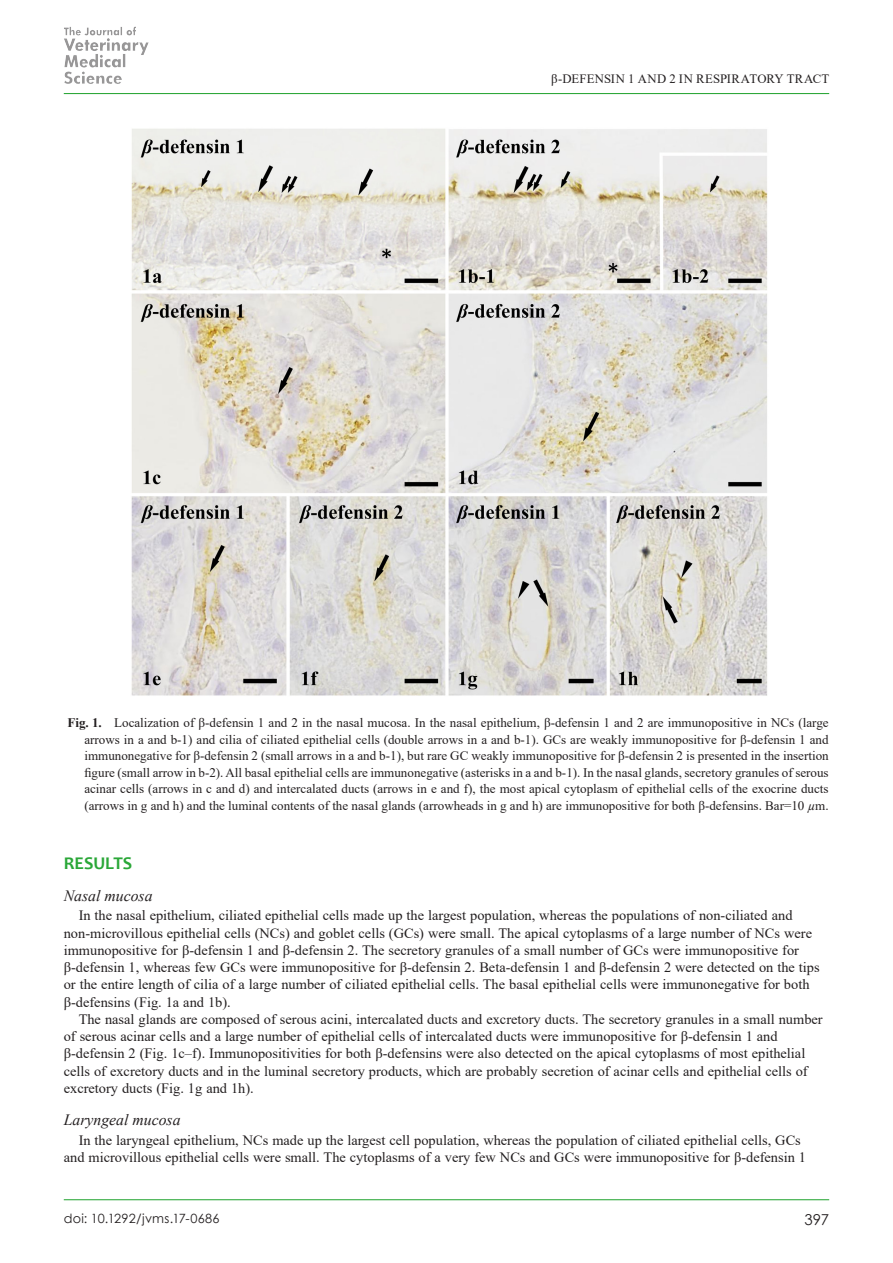
<style>
.page{position:relative;width:893px;height:1263px;background:#fff}
.page>*{position:absolute;margin:0;border:0;box-sizing:border-box;transform-origin:0 0}
.t1{font:700 18px "Candara";color:#2aa738}
.t2{font:italic 15.75px "Times New Roman";color:#231f20}
.t3{font:15px "Century Gothic";color:#231f20}
.t4{font:14.25px/17.2px "Times New Roman";color:#231f20}
.t5{font:13.05px/16.5px "Times New Roman";color:#231f20;text-align:justify}
.t6{font:12.75px "Times New Roman";letter-spacing:.01em;color:#231f20}
.t7{font:12.75px "Century Gothic";letter-spacing:.02em;color:#231f20}
.s1{font-weight:700}
.s2{font-style:italic}
</style>
<div class="page">
<img style="left:64px;top:27px;width:74px;height:24px">
<hr style="left:64px;top:93px;width:765px;height:1px;background:#2aa738">
<hr style="left:64px;top:1199px;width:765px;height:1px;background:#2aa738">
<img style="left:131px;top:128px;width:637px;height:568px">
<p class="t6" style="left:551px;top:70px;width:279px">β-DEFENSIN 1 AND 2 IN RESPIRATORY TRACT</p>
<p class="t5" style="left:84px;top:714px;width:746px;text-indent:-17px"><span class="s1">Fig. 1.</span> Localization of β-defensin 1 and 2 in the nasal mucosa. In the nasal epithelium, β-defensin 1 and 2 are immunopositive in NCs (large arrows in a and b-1) and cilia of ciliated epithelial cells (double arrows in a and b-1). GCs are weakly immunopositive for β-defensin 1 and immunonegative for β-defensin 2 (small arrows in a and b-1), but rare GC weakly immunopositive for β-defensin 2 is presented in the insertion figure (small arrow in b-2). All basal epithelial cells are immunonegative (asterisks in a and b-1). In the nasal glands, secretory granules of serous acinar cells (arrows in c and d) and intercalated ducts (arrows in e and f), the most apical cytoplasm of epithelial cells of the exocrine ducts (arrows in g and h) and the luminal contents of the nasal glands (arrowheads in g and h) are immunopositive for both β-defensins. Bar=10 <span class="s2">µ</span>m.</p>
<p class="t1" style="left:64px;top:851px;width:70px">RESULTS</p>
<p class="t2" style="left:64px;top:885px;width:90px">Nasal mucosa</p>
<p class="t4" style="left:64px;top:906px;width:757px;text-indent:15px">In the nasal epithelium, ciliated epithelial cells made up the largest population, whereas the populations of non-ciliated and non-microvillous epithelial cells (NCs) and goblet cells (GCs) were small. The apical cytoplasms of a large number of NCs were immunopositive for β-defensin 1 and β-defensin 2. The secretory granules of a small number of GCs were immunopositive for β-defensin 1, whereas few GCs were immunopositive for β-defensin 2. Beta-defensin 1 and β-defensin 2 were detected on the tips or the entire length of cilia of a large number of ciliated epithelial cells. The basal epithelial cells were immunonegative for both β-defensins (Fig. 1a and 1b).</p>
<p class="t4" style="left:64px;top:1010px;width:760px;text-indent:15px">The nasal glands are composed of serous acini, intercalated ducts and excretory ducts. The secretory granules in a small number of serous acinar cells and a large number of epithelial cells of intercalated ducts were immunopositive for β-defensin 1 and β-defensin 2 (Fig. 1c–f). Immunopositivities for both β-defensins were also detected on the apical cytoplasms of most epithelial cells of excretory ducts and in the luminal secretory products, which are probably secretion of acinar cells and epithelial cells of excretory ducts (Fig. 1g and 1h).</p>
<p class="t2" style="left:64px;top:1109px;width:118px">Laryngeal mucosa</p>
<p class="t4" style="left:64px;top:1131px;width:744px;text-indent:15px">In the laryngeal epithelium, NCs made up the largest cell population, whereas the population of ciliated epithelial cells, GCs and microvillous epithelial cells were small. The cytoplasms of a very few NCs and GCs were immunopositive for β-defensin 1</p>
<p class="t7" style="left:64px;top:1209px;width:157px">doi: 10.1292/jvms.17-0686</p>
<p class="t3" style="left:804px;top:1209px;width:26px">397</p>
</div>
